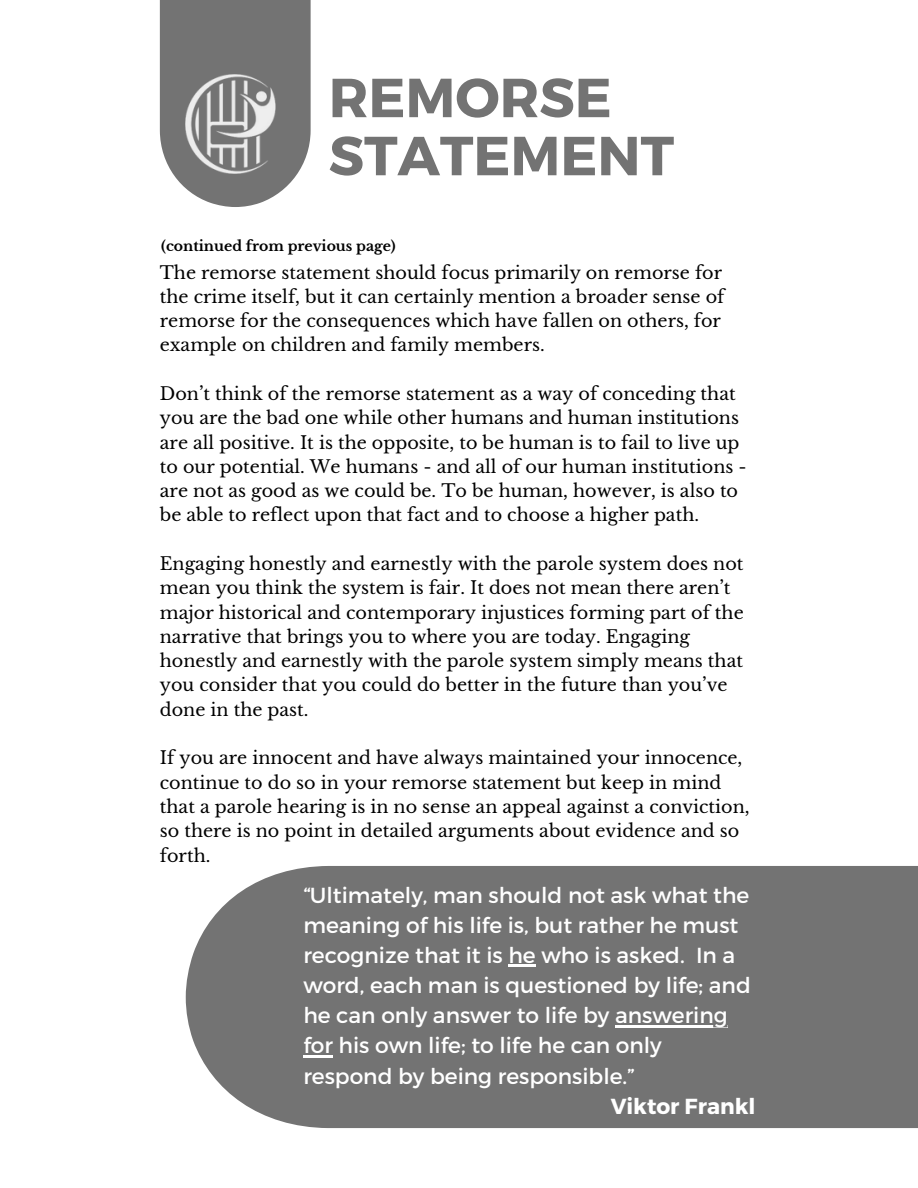
<style>
.page{position:relative;width:918px;height:1188px;background:#fff}
.page>*{position:absolute;margin:0;border:0;box-sizing:border-box;transform-origin:0 0}
.t1{font:700 54.9px/58.1px "Montserrat";color:#737373}
.t2{font:21.75px/30.2px "Montserrat";color:#fff}
.t3{font:700 21.75px "Montserrat";color:#fff}
.t4{font:17.55px/24.3px "Libre Baskerville";color:#000}
.t5{font:700 14.1px "Libre Baskerville";color:#000}
</style>
<div class="page">
<svg style="left:160px;top:0;width:151px;height:207px;background:#838383"></svg>
<img style="left:186px;top:74px;width:99px;height:99px">
<div style="left:186px;top:866px;width:732px;height:262px;background:#737373"></div>
<hr style="left:508px;top:965px;width:28px;height:2px;background:#fff">
<hr style="left:615px;top:1025px;width:113px;height:2px;background:#fff">
<hr style="left:303px;top:1055px;width:30px;height:2px;background:#fff">
<h1 class="t1" style="left:329px;top:66px;width:347px">REMORSE<br>STATEMENT</h1>
<p class="t5" style="left:161px;top:237px;width:236px">(continued from previous page)</p>
<p class="t4" style="left:160px;top:260px;width:566px">The remorse statement should focus primarily on remorse for the crime itself, but it can certainly mention a broader sense of remorse for the consequences which have fallen on others, for example on children and family members.</p>
<p class="t4" style="left:160px;top:382px;width:588px">Don’t think of the remorse statement as a way of conceding that you are the bad one while other humans and human institutions are all positive. It is the opposite, to be human is to fail to live up to our potential. We humans - and all of our human institutions - are not as good as we could be. To be human, however, is also to be able to reflect upon that fact and to choose a higher path.</p>
<p class="t4" style="left:160px;top:552px;width:585px">Engaging honestly and earnestly with the parole system does not mean you think the system is fair. It does not mean there aren’t major historical and contemporary injustices forming part of the narrative that brings you to where you are today. Engaging honestly and earnestly with the parole system simply means that you consider that you could do better in the future than you’ve done in the past.</p>
<p class="t4" style="left:160px;top:746px;width:591px">If you are innocent and have always maintained your innocence, continue to do so in your remorse statement but keep in mind that a parole hearing is in no sense an appeal against a conviction, so there is no point in detailed arguments about evidence and so forth.</p>
<p class="t2" style="left:303px;top:879px;width:449px">“Ultimately, man should not ask what the meaning of his life is, but rather he must recognize that it is he who is asked. In a word, each man is questioned by life; and he can only answer to life by answering for his own life; to life he can only respond by being responsible.”</p>
<p class="t3" style="left:611px;top:1092px;width:146px">Viktor Frankl</p>
</div>
